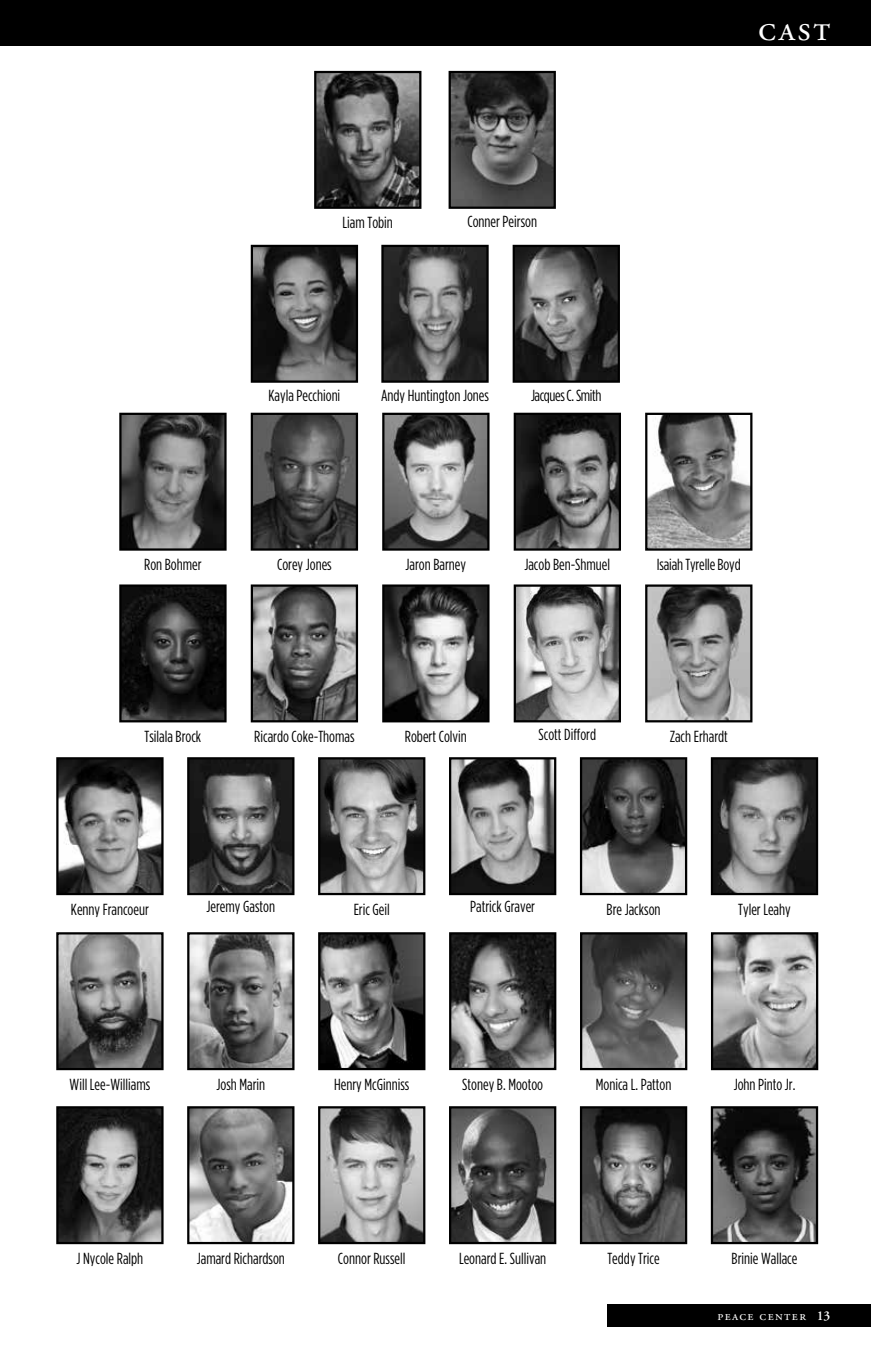
<style>
.page{position:relative;width:871px;height:1357px;background:#fff}
.page>*{position:absolute;margin:0;border:0;box-sizing:border-box;transform-origin:0 0}
.t1{font:36px "Adobe Garamond Exp";color:#fff}
.t2{font:15.97px "Gotham Condensed";color:#000}
.t3{font:15.97px "Gotham Condensed";letter-spacing:-.025em;color:#000}
.t4{font:13.5px "Adobe Garamond Exp";letter-spacing:.1em;color:#fff}
.s1{font-family:"Adobe Garamond";font-weight:600}
</style>
<div class="page">
<div style="left:0;top:0;width:871px;height:46px;background:#000"></div>
<img style="left:384px;top:248px;width:102px;height:132px">
<div style="left:381px;top:245px;width:108px;height:138px;border:2px solid #000"></div>
<img style="left:515px;top:248px;width:102px;height:132px">
<div style="left:512px;top:245px;width:108px;height:138px;border:2px solid #000"></div>
<img style="left:254px;top:248px;width:101px;height:132px">
<div style="left:251px;top:245px;width:107px;height:138px;border:2px solid #000"></div>
<img style="left:714px;top:1109px;width:101px;height:132px">
<div style="left:711px;top:1106px;width:107px;height:138px;border:2px solid #000"></div>
<img style="left:583px;top:1109px;width:101px;height:132px">
<div style="left:580px;top:1106px;width:107px;height:138px;border:2px solid #000"></div>
<img style="left:451px;top:74px;width:102px;height:132px">
<div style="left:448px;top:71px;width:108px;height:138px;border:2px solid #000"></div>
<img style="left:452px;top:1109px;width:101px;height:132px">
<div style="left:449px;top:1106px;width:107px;height:138px;border:2px solid #000"></div>
<img style="left:714px;top:760px;width:101px;height:132px">
<div style="left:711px;top:757px;width:107px;height:138px;border:2px solid #000"></div>
<img style="left:648px;top:587px;width:101px;height:132px">
<div style="left:645px;top:584px;width:107px;height:138px;border:2px solid #000"></div>
<img style="left:385px;top:416px;width:101px;height:132px">
<div style="left:382px;top:413px;width:107px;height:138px;border:2px solid #000"></div>
<img style="left:190px;top:1109px;width:101px;height:132px">
<div style="left:187px;top:1106px;width:107px;height:138px;border:2px solid #000"></div>
<img style="left:583px;top:760px;width:101px;height:132px">
<div style="left:580px;top:757px;width:107px;height:138px;border:2px solid #000"></div>
<img style="left:122px;top:587px;width:102px;height:132px">
<div style="left:119px;top:584px;width:108px;height:138px;border:2px solid #000"></div>
<img style="left:714px;top:935px;width:101px;height:132px">
<div style="left:711px;top:932px;width:107px;height:138px;border:2px solid #000"></div>
<img style="left:583px;top:935px;width:101px;height:132px">
<div style="left:580px;top:932px;width:107px;height:138px;border:2px solid #000"></div>
<img style="left:122px;top:416px;width:102px;height:132px">
<div style="left:119px;top:413px;width:108px;height:138px;border:2px solid #000"></div>
<img style="left:254px;top:416px;width:101px;height:132px">
<div style="left:251px;top:413px;width:107px;height:138px;border:2px solid #000"></div>
<img style="left:648px;top:416px;width:101px;height:132px">
<div style="left:645px;top:413px;width:107px;height:138px;border:2px solid #000"></div>
<img style="left:321px;top:760px;width:101px;height:132px">
<div style="left:318px;top:757px;width:107px;height:138px;border:2px solid #000"></div>
<img style="left:59px;top:760px;width:102px;height:132px">
<div style="left:56px;top:757px;width:108px;height:138px;border:2px solid #000"></div>
<img style="left:321px;top:1109px;width:101px;height:132px">
<div style="left:318px;top:1106px;width:107px;height:138px;border:2px solid #000"></div>
<img style="left:452px;top:935px;width:101px;height:132px">
<div style="left:449px;top:932px;width:107px;height:138px;border:2px solid #000"></div>
<img style="left:317px;top:74px;width:101px;height:132px">
<div style="left:314px;top:71px;width:107px;height:138px;border:2px solid #000"></div>
<img style="left:452px;top:760px;width:101px;height:132px">
<div style="left:449px;top:757px;width:107px;height:138px;border:2px solid #000"></div>
<img style="left:517px;top:587px;width:101px;height:132px">
<div style="left:514px;top:584px;width:107px;height:138px;border:2px solid #000"></div>
<img style="left:190px;top:760px;width:101px;height:132px">
<div style="left:187px;top:757px;width:107px;height:138px;border:2px solid #000"></div>
<img style="left:321px;top:935px;width:101px;height:132px">
<div style="left:318px;top:932px;width:107px;height:138px;border:2px solid #000"></div>
<img style="left:190px;top:935px;width:101px;height:132px">
<div style="left:187px;top:932px;width:107px;height:138px;border:2px solid #000"></div>
<img style="left:59px;top:1109px;width:102px;height:132px">
<div style="left:56px;top:1106px;width:108px;height:138px;border:2px solid #000"></div>
<img style="left:59px;top:935px;width:102px;height:132px">
<div style="left:56px;top:932px;width:108px;height:138px;border:2px solid #000"></div>
<img style="left:385px;top:587px;width:101px;height:132px">
<div style="left:382px;top:584px;width:107px;height:138px;border:2px solid #000"></div>
<img style="left:254px;top:587px;width:101px;height:132px">
<div style="left:251px;top:584px;width:107px;height:138px;border:2px solid #000"></div>
<img style="left:517px;top:416px;width:101px;height:132px">
<div style="left:514px;top:413px;width:107px;height:138px;border:2px solid #000"></div>
<div style="left:608px;top:1304px;width:263px;height:23px;background:#000"></div>
<h1 class="t1" style="left:758px;top:14px;width:74px">cast</h1>
<p class="t2" style="left:343px;top:213px;width:52px">Liam Tobin</p>
<p class="t2" style="left:467px;top:213px;width:71px">Conner Peirson</p>
<p class="t2" style="left:268px;top:387px;width:73px">Kayla Pecchioni</p>
<p class="t2" style="left:381px;top:387px;width:109px">Andy Huntington Jones</p>
<p class="t3" style="left:531px;top:387px;width:72px">Jacques C. Smith</p>
<p class="t2" style="left:524px;top:556px;width:87px">Jacob Ben-Shmuel</p>
<p class="t2" style="left:144px;top:556px;width:59px">Ron Bohmer</p>
<p class="t2" style="left:277px;top:556px;width:56px">Corey Jones</p>
<p class="t2" style="left:657px;top:556px;width:85px">Isaiah Tyrelle Boyd</p>
<p class="t2" style="left:406px;top:556px;width:62px">Jaron Barney</p>
<p class="t2" style="left:145px;top:728px;width:58px">Tsilala Brock</p>
<p class="t2" style="left:254px;top:728px;width:102px">Ricardo Coke-Thomas</p>
<p class="t2" style="left:405px;top:728px;width:63px">Robert Colvin</p>
<p class="t2" style="left:538px;top:725px;width:59px">Scott Difford</p>
<p class="t2" style="left:670px;top:728px;width:60px">Zach Erhardt</p>
<p class="t2" style="left:207px;top:898px;width:70px">Jeremy Gaston</p>
<p class="t2" style="left:71px;top:900px;width:79px">Kenny Francoeur</p>
<p class="t2" style="left:354px;top:900px;width:38px">Eric Geil</p>
<p class="t2" style="left:470px;top:898px;width:66px">Patrick Graver</p>
<p class="t2" style="left:606px;top:900px;width:55px">Bre Jackson</p>
<p class="t2" style="left:738px;top:900px;width:54px">Tyler Leahy</p>
<p class="t2" style="left:70px;top:1075px;width:82px">Will Lee-Williams</p>
<p class="t2" style="left:216px;top:1075px;width:50px">Josh Marin</p>
<p class="t2" style="left:334px;top:1075px;width:77px">Henry McGinniss</p>
<p class="t2" style="left:462px;top:1075px;width:82px">Stoney B. Mootoo</p>
<p class="t2" style="left:596px;top:1075px;width:77px">Monica L. Patton</p>
<p class="t2" style="left:734px;top:1075px;width:63px">John Pinto Jr.</p>
<p class="t2" style="left:77px;top:1249px;width:68px">J Nycole Ralph</p>
<p class="t2" style="left:197px;top:1249px;width:90px">Jamard Richardson</p>
<p class="t2" style="left:338px;top:1249px;width:69px">Connor Russell</p>
<p class="t2" style="left:459px;top:1249px;width:89px">Leonard E. Sullivan</p>
<p class="t2" style="left:607px;top:1249px;width:54px">Teddy Trice</p>
<p class="t2" style="left:731px;top:1249px;width:67px">Brinie Wallace</p>
<p class="t4" style="left:717px;top:1310px;width:114px">peace center <span class="s1">13</span></p>
</div>
